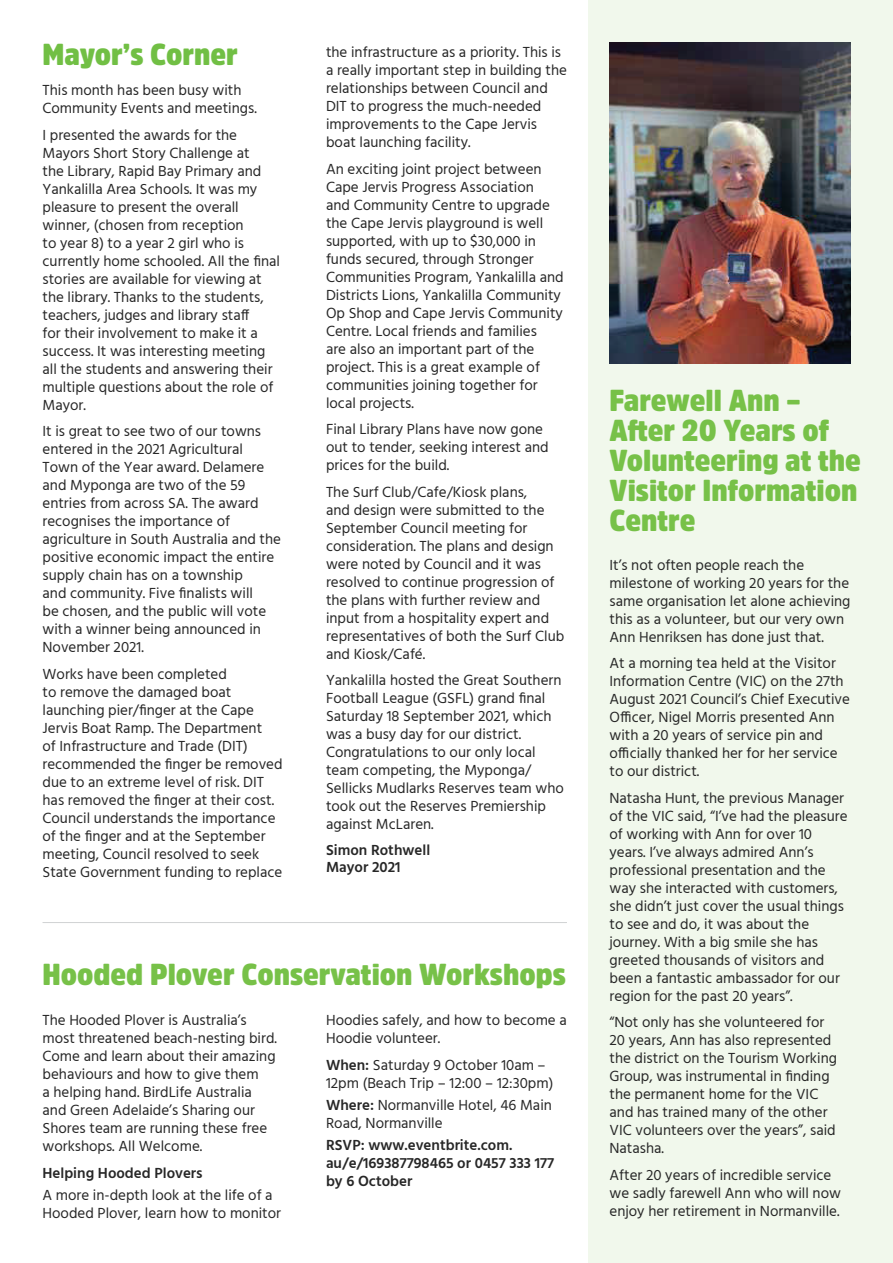
<style>
.page{position:relative;width:893px;height:1263px;background:#fff}
.page>*{position:absolute;margin:0;border:0;box-sizing:border-box;transform-origin:0 0}
.t1{font:900 30px/30px "Amsi Pro Narw";color:#77c148}
.t2{font:900 30px "Amsi Pro Narw";color:#71bf44}
.t3{font:15px/18px "Hind";color:#272727}
.t4{font:600 15px/18px "Hind";color:#272727}
.s1{font-weight:600}
</style>
<div class="page">
<div style="left:588px;top:0;width:305px;height:1263px;background:#f1f8ec"></div>
<img style="left:609px;top:43px;width:241px;height:321px">
<hr style="left:43px;top:922px;width:524px;height:1px;background:#d1d3d4">
<h1 class="t2" style="left:43px;top:33px;width:197px">Mayor’s Corner</h1>
<p class="t3" style="left:43px;top:82px;width:216px">This month has been busy with<br>Community Events and meetings.</p>
<p class="t3" style="left:43px;top:127px;width:239px">I presented the awards for the<br>Mayors Short Story Challenge at<br>the Library, Rapid Bay Primary and<br>Yankalilla Area Schools. It was my pleasure to present the overall winner, (chosen from reception<br>to year 8) to a year 2 girl who is currently home schooled. All the final stories are available for viewing at the library. Thanks to the students, teachers, judges and library staff<br>for their involvement to make it a success. It was interesting meeting all the students and answering their multiple questions about the role of<br>Mayor.</p>
<p class="t3" style="left:43px;top:423px;width:240px">It is great to see two of our towns entered in the 2021 Agricultural<br>Town of the Year award. Delamere and Myponga are two of the 59 entries from across SA. The award recognises the importance of agriculture in South Australia and the positive economic impact the entire supply chain has on a township<br>and community. Five finalists will<br>be chosen, and the public will vote with a winner being announced in<br>November 2021.</p>
<p class="t3" style="left:43px;top:666px;width:242px">Works have been completed<br>to remove the damaged boat launching pier/finger at the Cape Jervis Boat Ramp. The Department<br>of Infrastructure and Trade (DIT) recommended the finger be removed due to an extreme level of risk. DIT has removed the finger at their cost.<br>Council understands the importance of the finger and at the September meeting, Council resolved to seek State Government funding to replace</p>
<p class="t3" style="left:326px;top:44px;width:242px">the infrastructure as a priority. This is a really important step in building the relationships between Council and DIT to progress the much-needed improvements to the Cape Jervis boat launching facility.</p>
<p class="t3" style="left:326px;top:161px;width:239px">An exciting joint project between Cape Jervis Progress Association<br>and Community Centre to upgrade the Cape Jervis playground is well supported, with up to $30,000 in funds secured, through Stronger Communities Program, Yankalilla and Districts Lions, Yankalilla Community Op Shop and Cape Jervis Community Centre. Local friends and families<br>are also an important part of the project. This is a great example of communities joining together for local projects.</p>
<p class="t3" style="left:326px;top:421px;width:224px">Final Library Plans have now gone out to tender, seeking interest and prices for the build.</p>
<p class="t3" style="left:326px;top:484px;width:240px">The Surf Club/Cafe/Kiosk plans,<br>and design were submitted to the<br>September Council meeting for consideration. The plans and design were noted by Council and it was resolved to continue progression of the plans with further review and input from a hospitality expert and representatives of both the Surf Club and Kiosk/Café.</p>
<p class="t3" style="left:326px;top:672px;width:239px">Yankalilla hosted the Great Southern<br>Football League (GSFL) grand final<br>Saturday 18 September 2021, which was a busy day for our district.<br>Congratulations to our only local team competing, the Myponga/<br>Sellicks Mudlarks Reserves team who took out the Reserves Premiership against McLaren.</p>
<p class="t4" style="left:326px;top:841px;width:106px;line-height:17.2px">Simon Rothwell<br>Mayor 2021</p>
<h1 class="t1" style="left:43px;top:959px;width:525px">Hooded Plover Conservation Workshops</h1>
<p class="t3" style="left:43px;top:1012px;width:236px">The Hooded Plover is Australia’s most threatened beach-nesting bird.<br>Come and learn about their amazing behaviours and how to give them<br>a helping hand. BirdLife Australia and Green Adelaide’s Sharing our<br>Shores team are running these free workshops. All Welcome.</p>
<p class="t4" style="left:43px;top:1163px;width:162px">Helping Hooded Plovers</p>
<p class="t3" style="left:43px;top:1187px;width:240px">A more in-depth look at the life of a<br>Hooded Plover, learn how to monitor</p>
<p class="t3" style="left:326px;top:1012px;width:242px">Hoodies safely, and how to become a<br>Hoodie volunteer.</p>
<p class="t3" style="left:326px;top:1056px;width:229px"><span class="s1">When:</span> Saturday 9 October 10am –<br>12pm (Beach Trip – 12:00 – 12:30pm)</p>
<p class="t3" style="left:326px;top:1097px;width:227px"><span class="s1">Where:</span> Normanville Hotel, 46 Main<br>Road, Normanville</p>
<p class="t4" style="left:326px;top:1136px;width:230px">RSVP: www.eventbrite.com. au/e/169387798465 or 0457 333 177 by 6 October</p>
<h1 class="t1" style="left:609px;top:385px;width:253px">Farewell Ann –<br>After 20 Years of<br>Volunteering at the<br>Visitor Information<br>Centre</h1>
<p class="t3" style="left:609px;top:557px;width:242px">It’s not often people reach the milestone of working 20 years for the same organisation let alone achieving this as a volunteer, but our very own Ann Henriksen has done just that.</p>
<p class="t3" style="left:609px;top:655px;width:242px">At a morning tea held at the Visitor Information Centre (VIC) on the 27th August 2021 Council’s Chief Executive Officer, Nigel Morris presented Ann with a 20 years of service pin and officially thanked her for her service to our district.</p>
<p class="t3" style="left:609px;top:790px;width:240px">Natasha Hunt, the previous Manager of the VIC said, “I’ve had the pleasure of working with Ann for over 10 years. I’ve always admired Ann’s professional presentation and the way she interacted with customers, she didn’t just cover the usual things to see and do, it was about the journey. With a big smile she has greeted thousands of visitors and been a fantastic ambassador for our region for the past 20 years”.</p>
<p class="t3" style="left:609px;top:1014px;width:229px">“Not only has she volunteered for<br>20 years, Ann has also represented the district on the Tourism Working<br>Group, was instrumental in finding the permanent home for the VIC and has trained many of the other<br>VIC volunteers over the years”, said<br>Natasha.</p>
<p class="t3" style="left:609px;top:1167px;width:233px">After 20 years of incredible service we sadly farewell Ann who will now enjoy her retirement in Normanville.</p>
</div>
